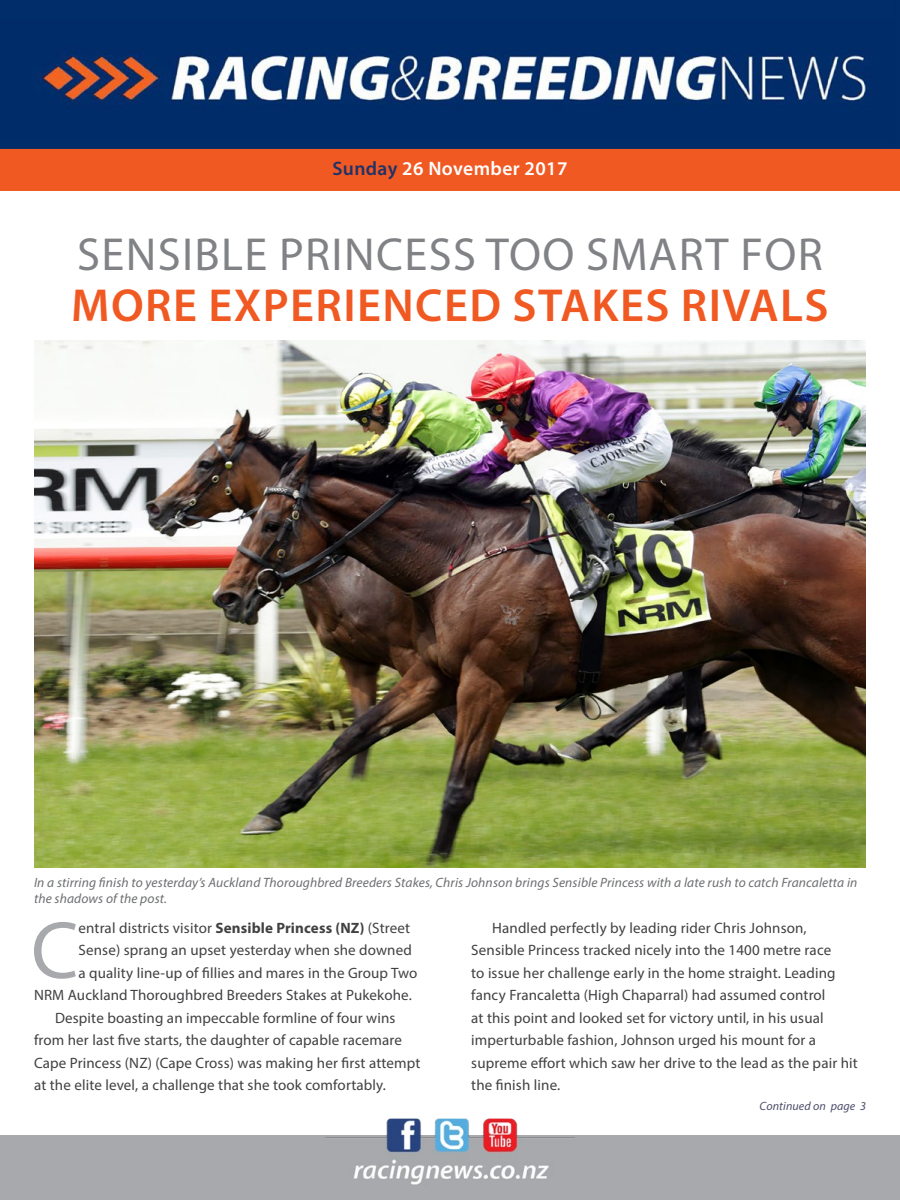
<style>
.page{position:relative;width:900px;height:1200px;background:#fff}
.page>*{position:absolute;margin:0;border:0;box-sizing:border-box;transform-origin:0 0}
.t1{font:81.75px "Myriad Pro";color:#a7a9ac}
.t2{font:46.5px "Myriad Pro";letter-spacing:.03em;color:#808285}
.t3{font:600 46.5px "Myriad Pro";letter-spacing:.03em;color:#f15922}
.t4{font:600 19.5px "Myriad Pro";letter-spacing:.02em;color:#fff}
.t5{font:15px/22.5px "Myriad Pro";letter-spacing:.01em;color:#414042}
.t6{font:italic 13.5px/16.5px "Myriad Pro";letter-spacing:.01em;color:#6d6e71}
.t7{font:italic 12px "Myriad Pro";letter-spacing:.01em;color:#4d4d6b}
.s1{color:#203267}
.s2{font-weight:700}
</style>
<div class="page">
<div style="left:0;top:148px;width:900px;height:43px;background:#f15922"></div>
<div style="left:0;top:1136px;width:900px;height:64px;background:#a7a9ac"></div>
<img style="left:0;top:0;width:900px;height:148px">
<img style="left:325px;top:1118px;width:250px;height:67px">
<img style="left:34px;top:340px;width:832px;height:527px">
<h3 class="t4" style="left:332px;top:156px;width:237px"><span class="s1">Sunday</span> 26 November 2017</h3>
<h2 class="t2" style="left:77px;top:225px;width:747px">SENSIBLE PRINCESS TOO SMART FOR</h2>
<h2 class="t3" style="left:71px;top:276px;width:759px">MORE EXPERIENCED STAKES RIVALS</h2>
<p class="t6" style="left:34px;top:874px;width:825px">In a stirring finish to yesterday’s Auckland Thoroughbred Breeders Stakes, Chris Johnson brings Sensible Princess with a late rush to catch Francaletta in the shadows of the post.</p>
<h1 class="t1" style="left:31px;top:900px;width:49px">C</h1>
<p class="t5" style="left:78px;top:916px;width:333px">entral districts visitor <span class="s2">Sensible Princess (NZ)</span> (Street</p>
<p class="t5" style="left:78px;top:939px;width:335px">Sense) sprang an upset yesterday when she downed</p>
<p class="t5" style="left:78px;top:961px;width:340px">a quality line-up of fillies and mares in the Group Two</p>
<p class="t5" style="left:34px;top:984px;width:379px">NRM Auckland Thoroughbred Breeders Stakes at Pukekohe.</p>
<p class="t5" style="left:55px;top:1006px;width:342px">Despite boasting an impeccable formline of four wins</p>
<p class="t5" style="left:34px;top:1029px;width:369px">from her last five starts, the daughter of capable racemare</p>
<p class="t5" style="left:34px;top:1051px;width:388px">Cape Princess (NZ) (Cape Cross) was making her first attempt</p>
<p class="t5" style="left:34px;top:1074px;width:354px">at the elite level, a challenge that she took comfortably.</p>
<p class="t5" style="left:471px;top:916px;width:388px;text-indent:21px">Handled perfectly by leading rider Chris Johnson, Sensible Princess tracked nicely into the 1400 metre race<br>to issue her challenge early in the home straight. Leading fancy Francaletta (High Chaparral) had assumed control<br>at this point and looked set for victory until, in his usual imperturbable fashion, Johnson urged his mount for a supreme effort which saw her drive to the lead as the pair hit the finish line.</p>
<p class="t7" style="left:760px;top:1098px;width:108px">Continued on page 3</p>
</div>
